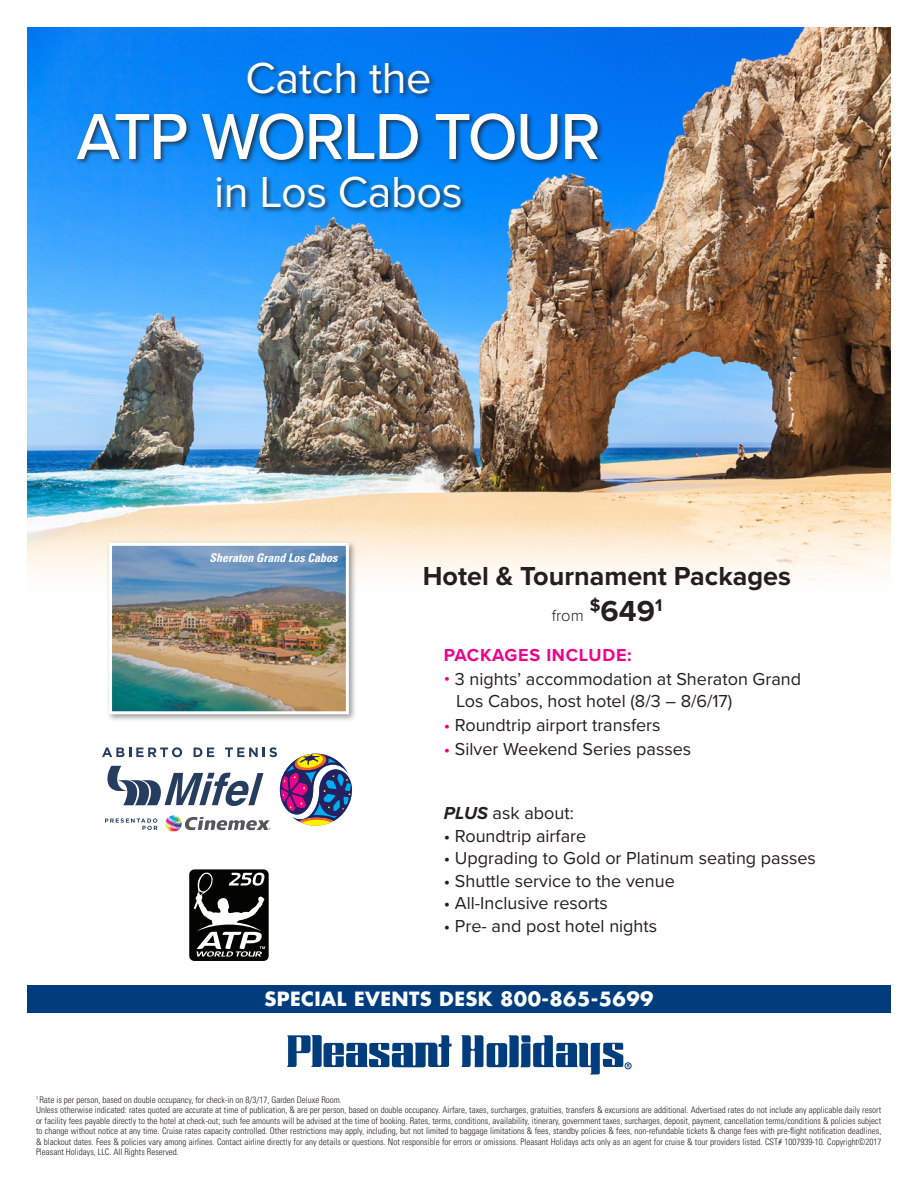
<style>
.page{position:relative;width:918px;height:1188px;background:#fff}
.page>*{position:absolute;margin:0;border:0;box-sizing:border-box;transform-origin:0 0}
.t1{font:500 67.5px "Proxima Nova";letter-spacing:-.03em;color:#fff}
.t2{font:45px "Proxima Nova";letter-spacing:-.01em;color:#fff}
.t3{font:700 30px "Proxima Nova";color:#231f20}
.t4{font:700 27px "Proxima Nova";color:#231f20}
.t5{font:700 19.05px "Futura Std";letter-spacing:.02em;color:#fff}
.t6{font:18px "Proxima Nova";color:#231f20}
.t7{font:700 18px "Proxima Nova";letter-spacing:.04em;color:#ed028c}
.t8{font:300 16.5px "Proxima Nova";color:#231f20}
.t9{font:italic 700 condensed 12px "Univers LT Std";color:#fff}
.t10{font:300 condensed 9px/10.5px "Univers LT Std";color:#231f20;text-align:justify}
.s1{color:#ed028c}
.s2{font-weight:700;font-style:italic}
</style>
<div class="page">
<img style="left:28px;top:27px;width:863px;height:554px">
<div style="left:27px;top:985px;width:864px;height:28px;background:#013d7d"></div>
<svg style="left:287px;top:1035px;width:165px;height:32px"></svg>
<svg style="left:461px;top:1035px;width:170px;height:39px"></svg>
<svg style="left:102px;top:747px;width:250px;height:85px"></svg>
<svg style="left:302px;top:820px;width:29px;height:6px"></svg>
<div style="left:75px;top:60px;width:529px;height:154px;background:#231f20;opacity:.75"></div>
<svg style="left:189px;top:869px;width:80px;height:92px"></svg>
<div style="left:106px;top:540px;width:251px;height:183px;background:#231f20;opacity:.45"></div>
<img style="left:113px;top:547px;width:232px;height:163px">
<div style="left:109px;top:543px;width:240px;height:171px;border:3px solid #fff"></div>
<p class="t2" style="left:246px;top:45px;width:187px">Catch the</p>
<p class="t1" style="left:76px;top:86px;width:526px">ATP WORLD TOUR</p>
<p class="t2" style="left:214px;top:159px;width:250px">in Los Cabos</p>
<p class="t9" style="left:210px;top:551px;width:129px">Sheraton Grand Los Cabos</p>
<p class="t4" style="left:423px;top:556px;width:370px">Hotel &amp; Tournament Packages</p>
<p class="t8" style="left:552px;top:603px;width:34px">from</p>
<p class="t3" style="left:590px;top:589px;width:74px"><sup>$</sup>649<sup>1</sup></p>
<p class="t7" style="left:444px;top:642px;width:189px">PACKAGES INCLUDE:</p>
<p class="t6" style="left:444px;top:666px;width:359px"><span class="s1">•</span> 3 nights’ accommodation at Sheraton Grand</p>
<p class="t6" style="left:456px;top:687px;width:278px">Los Cabos, host hotel (8/3 – 8/6/17)</p>
<p class="t6" style="left:444px;top:711px;width:218px"><span class="s1">•</span> Roundtrip airport transfers</p>
<p class="t6" style="left:444px;top:735px;width:249px"><span class="s1">•</span> Silver Weekend Series passes</p>
<p class="t6" style="left:444px;top:800px;width:131px"><span class="s2">PLUS</span> ask about:</p>
<p class="t6" style="left:444px;top:822px;width:144px">• Roundtrip airfare</p>
<p class="t6" style="left:444px;top:845px;width:374px">• Upgrading to Gold or Platinum seating passes</p>
<p class="t6" style="left:444px;top:867px;width:233px">• Shuttle service to the venue</p>
<p class="t6" style="left:444px;top:890px;width:165px">• All-Inclusive resorts</p>
<p class="t6" style="left:444px;top:912px;width:215px">• Pre- and post hotel nights</p>
<p class="t5" style="left:265px;top:986px;width:390px">SPECIAL EVENTS DESK 800-865-5699</p>
<p class="t10" style="left:36px;top:1094px;width:307px"><sup>1</sup> Rate is per person, based on double occupancy, for check-in on 8/3/17, Garden Deluxe Room.</p>
<p class="t10" style="left:36px;top:1105px;width:847px">Unless otherwise indicated: rates quoted are accurate at time of publication, &amp; are per person, based on double occupancy. Airfare, taxes, surcharges, gratuities, transfers &amp; excursions are additional. Advertised rates do not include any applicable daily resort or facility fees payable directly to the hotel at check-out; such fee amounts will be advised at the time of booking. Rates, terms, conditions, availability, itinerary, government taxes, surcharges, deposit, payment, cancellation terms/conditions &amp; policies subject to change without notice at any time. Cruise rates capacity controlled. Other restrictions may apply, including, but not limited to baggage limitations &amp; fees, standby policies &amp; fees, non-refundable tickets &amp; change fees with pre-flight notification deadlines, &amp; blackout dates. Fees &amp; policies vary among airlines. Contact airline directly for any details or questions. Not responsible for errors or omissions. Pleasant Holidays acts only as an agent for cruise &amp; tour providers listed. CST# 1007939-10. Copyright©2017<br>Pleasant Holidays, LLC. All Rights Reserved.</p>
</div>
